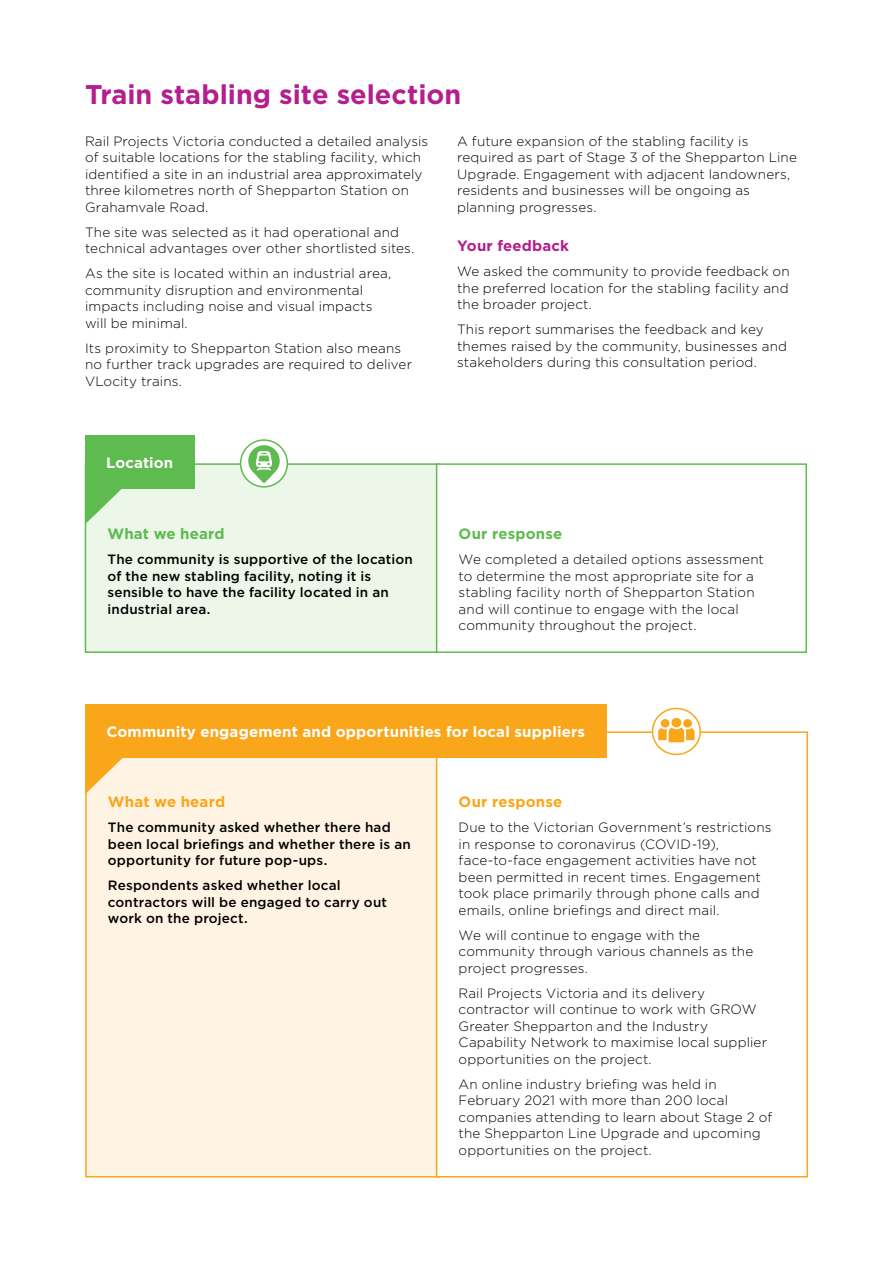
<style>
.page{position:relative;width:893px;height:1263px;background:#fff}
.page>*{position:absolute;margin:0;border:0;box-sizing:border-box;transform-origin:0 0}
.t1{font:700 27px "Gotham";color:#b41e8e}
.t2{font:700 15px "Gotham HTF";letter-spacing:.01em;color:#fff}
.t3{font:700 15px "Gotham HTF";letter-spacing:.01em;color:#5ebb4f}
.t4{font:700 15px "Gotham HTF";letter-spacing:.01em;color:#faa61a}
.t5{font:700 15px "Gotham HTF";letter-spacing:.01em;color:#b41e8e}
.t6{font:300 13.5px/16.5px "Gotham HTF";letter-spacing:.01em;color:#000}
.t7{font:500 13.5px/16.5px "Gotham HTF";letter-spacing:.015em;color:#000}
</style>
<div class="page">
<div style="left:85px;top:464px;width:354px;height:188px;background:#ecf6e9"></div>
<div style="left:85px;top:463px;width:355px;height:190px;border:2px solid #5ebb4f"></div>
<div style="left:437px;top:464px;width:369px;height:188px;background:#fff"></div>
<div style="left:436px;top:463px;width:371px;height:190px;border:2px solid #5ebb4f"></div>
<div style="left:85px;top:436px;width:109px;height:53px;background:#5ebb4f"></div>
<svg style="left:85px;top:489px;width:37px;height:35px"></svg>
<svg style="left:241px;top:440px;width:46px;height:47px"></svg>
<div style="left:240px;top:439px;width:48px;height:49px;border:2px solid #5ebb4f;border-radius:50%"></div>
<svg style="left:248px;top:445px;width:32px;height:38px"></svg>
<div style="left:86px;top:732px;width:354px;height:445px;background:#fff3e3"></div>
<div style="left:436px;top:731px;width:372px;height:446px;border:2px solid #faa61a"></div>
<div style="left:85px;top:705px;width:521px;height:53px;background:#faa61a"></div>
<svg style="left:85px;top:758px;width:38px;height:36px"></svg>
<svg style="left:652px;top:708px;width:49px;height:47px"></svg>
<div style="left:652px;top:708px;width:49px;height:47px;border:2px solid #faa61a;border-radius:50%"></div>
<svg style="left:658px;top:719px;width:37px;height:23px"></svg>
<h1 class="t1" style="left:85px;top:76px;width:378px">Train stabling site selection</h1>
<p class="t6" style="left:85px;top:133px;width:345px">Rail Projects Victoria conducted a detailed analysis of suitable locations for the stabling facility, which identified a site in an industrial area approximately three kilometres north of Shepparton Station on Grahamvale Road.</p>
<p class="t6" style="left:85px;top:224px;width:331px">The site was selected as it had operational and technical advantages over other shortlisted sites.</p>
<p class="t6" style="left:85px;top:265px;width:308px">As the site is located within an industrial area, community disruption and environmental impacts including noise and visual impacts will be minimal.</p>
<p class="t6" style="left:85px;top:340px;width:329px">Its proximity to Shepparton Station also means no further track upgrades are required to deliver<br>VLocity trains.</p>
<p class="t6" style="left:457px;top:133px;width:341px">A future expansion of the stabling facility is required as part of Stage 3 of the Shepparton Line Upgrade. Engagement with adjacent landowners, residents and businesses will be ongoing as planning progresses.</p>
<p class="t5" style="left:457px;top:237px;width:113px">Your feedback</p>
<p class="t6" style="left:457px;top:263px;width:334px;text-align:justify">We asked the community to provide feedback on the preferred location for the stabling facility and the broader project.</p>
<p class="t6" style="left:457px;top:321px;width:331px">This report summarises the feedback and key themes raised by the community, businesses and stakeholders during this consultation period.</p>
<p class="t2" style="left:106px;top:454px;width:68px">Location</p>
<p class="t3" style="left:107px;top:525px;width:119px">What we heard</p>
<p class="t7" style="left:107px;top:551px;width:307px">The community is supportive of the location of the new stabling facility, noting it is sensible to have the facility located in an industrial area.</p>
<p class="t3" style="left:459px;top:525px;width:105px">Our response</p>
<p class="t6" style="left:459px;top:551px;width:307px">We completed a detailed options assessment to determine the most appropriate site for a stabling facility north of Shepparton Station and will continue to engage with the local community throughout the project.</p>
<p class="t2" style="left:106px;top:723px;width:480px">Community engagement and opportunities for local suppliers</p>
<p class="t4" style="left:108px;top:793px;width:119px">What we heard</p>
<p class="t7" style="left:108px;top:819px;width:304px">The community asked whether there had been local briefings and whether there is an opportunity for future pop-ups.</p>
<p class="t7" style="left:108px;top:877px;width:281px">Respondents asked whether local contractors will be engaged to carry out work on the project.</p>
<p class="t4" style="left:459px;top:793px;width:105px">Our response</p>
<p class="t6" style="left:459px;top:819px;width:314px">Due to the Victorian Government’s restrictions in response to coronavirus (COVID-19), face-to-face engagement activities have not been permitted in recent times. Engagement took place primarily through phone calls and emails, online briefings and direct mail.</p>
<p class="t6" style="left:459px;top:926px;width:296px">We will continue to engage with the community through various channels as the project progresses.</p>
<p class="t6" style="left:459px;top:984px;width:310px">Rail Projects Victoria and its delivery contractor will continue to work with GROW Greater Shepparton and the Industry Capability Network to maximise local supplier opportunities on the project.</p>
<p class="t6" style="left:459px;top:1075px;width:315px">An online industry briefing was held in February 2021 with more than 200 local companies attending to learn about Stage 2 of the Shepparton Line Upgrade and upcoming opportunities on the project.</p>
</div>
